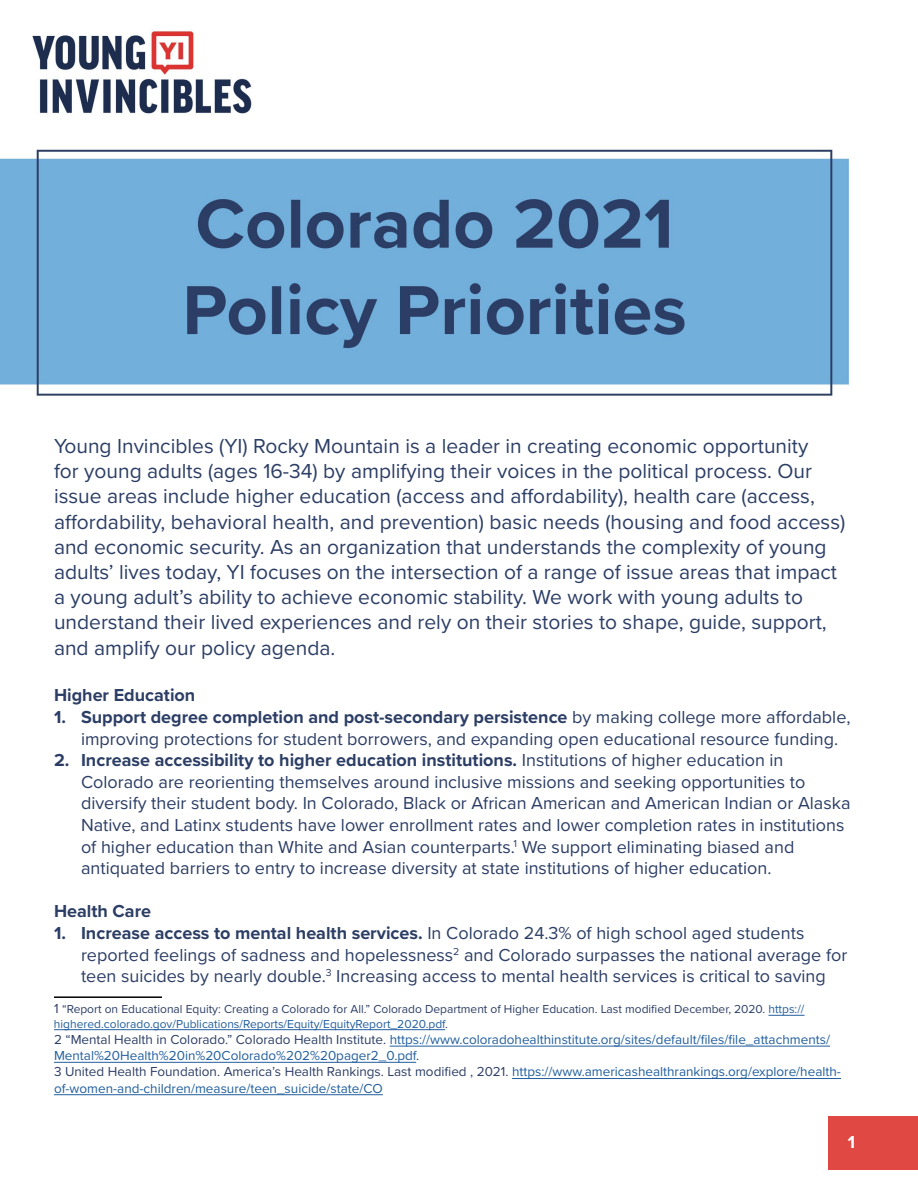
<style>
.page{position:relative;width:918px;height:1188px;background:#fff}
.page>*{position:absolute;margin:0;border:0;box-sizing:border-box;transform-origin:0 0}
.t1{font:21px/25.2px "Proxima Nova";color:#2c3e65}
.t2{font:18px/21.6px "Proxima Nova";color:#2c3e65}
.t3{font:700 18px "Proxima Nova";color:#2c3e65}
.t4{font:700 18px "Proxima Nova";color:#fff}
.t5{font:13.5px/16.2px "Proxima Nova";color:#215e9e}
.t6{font:12px/14.4px "Proxima Nova";color:#2c3e65}
.s1{font-weight:700}
.s2{font-size:13.5px}
.s3{color:#215e9e}
.s4{color:#2c3e65}
</style>
<div class="page">
<img style="left:0;top:31px;width:850px;height:1065px">
<hr style="left:54px;top:996px;width:108px;height:2px;background:#000">
<hr style="left:768px;top:1015px;width:36px;height:1px;background:#215e9e">
<hr style="left:54px;top:1029px;width:391px;height:1px;background:#215e9e">
<hr style="left:390px;top:1046px;width:440px;height:1px;background:#215e9e">
<hr style="left:54px;top:1062px;width:362px;height:1px;background:#215e9e">
<hr style="left:512px;top:1078px;width:329px;height:1px;background:#215e9e">
<hr style="left:54px;top:1094px;width:329px;height:1px;background:#215e9e">
<div style="left:828px;top:1116px;width:90px;height:54px;background:#e04943"></div>
<p class="t1" style="left:54px;top:433px;width:793px">Young Invincibles (YI) Rocky Mountain is a leader in creating economic opportunity<br>for young adults (ages 16-34) by amplifying their voices in the political process. Our issue areas include higher education (access and affordability), health care (access, affordability, behavioral health, and prevention) basic needs (housing and food access) and economic security. As an organization that understands the complexity of young adults’ lives today, YI focuses on the intersection of a range of issue areas that impact a young adult’s ability to achieve economic stability. We work with young adults to understand their lived experiences and rely on their stories to shape, guide, support, and amplify our policy agenda.</p>
<p class="t3" style="left:54px;top:682px;width:143px">Higher Education</p>
<p class="t2" style="left:81px;top:706px;width:771px;text-indent:-27px"><span class="s1">1. Support degree completion and post-secondary persistence</span> by making college more affordable, improving protections for student borrowers, and expanding open educational resource funding.</p>
<p class="t2" style="left:81px;top:749px;width:771px;text-indent:-27px"><span class="s1">2. Increase accessibility to higher education institutions.</span> Institutions of higher education in Colorado are reorienting themselves around inclusive missions and seeking opportunities to diversify their student body. In Colorado, Black or African American and American Indian or Alaska Native, and Latinx students have lower enrollment rates and lower completion rates in institutions of higher education than White and Asian counterparts.<sup>1</sup> We support eliminating biased and antiquated barriers to entry to increase diversity at state institutions of higher education.</p>
<p class="t3" style="left:54px;top:898px;width:99px">Health Care</p>
<p class="t2" style="left:81px;top:922px;width:768px;text-indent:-27px"><span class="s1">1. Increase access to mental health services.</span> In Colorado 24.3% of high school aged students reported feelings of sadness and hopelessness<sup>2</sup> and Colorado surpasses the national average for teen suicides by nearly double.<sup>3</sup> Increasing access to mental health services is critical to saving</p>
<p class="t6" style="left:54px;top:1002px;width:752px"><span class="s2">1</span> “Report on Educational Equity: Creating a Colorado for All.” Colorado Department of Higher Education. Last modified December, 2020. <span class="s3">https:// highered.colorado.gov/Publications/Reports/Equity/EquityReport_2020.pdf</span>.</p>
<p class="t5" style="left:54px;top:1031px;width:789px"><span class="s4">2 “Mental Health in Colorado.” Colorado Health Institute.</span> https://www.coloradohealthinstitute.org/sites/default/files/file_attachments/ Mental%20Health%20in%20Colorado%202%20pager2_0.pdf<span class="s4">.<br>3 United Health Foundation. America’s Health Rankings. Last modified , 2021.</span> https://www.americashealthrankings.org/explore/health&shy;of-women-and-children/measure/teen_suicide/state/CO</p>
<p class="t4" style="left:848px;top:1129px;width:9px">1</p>
</div>
